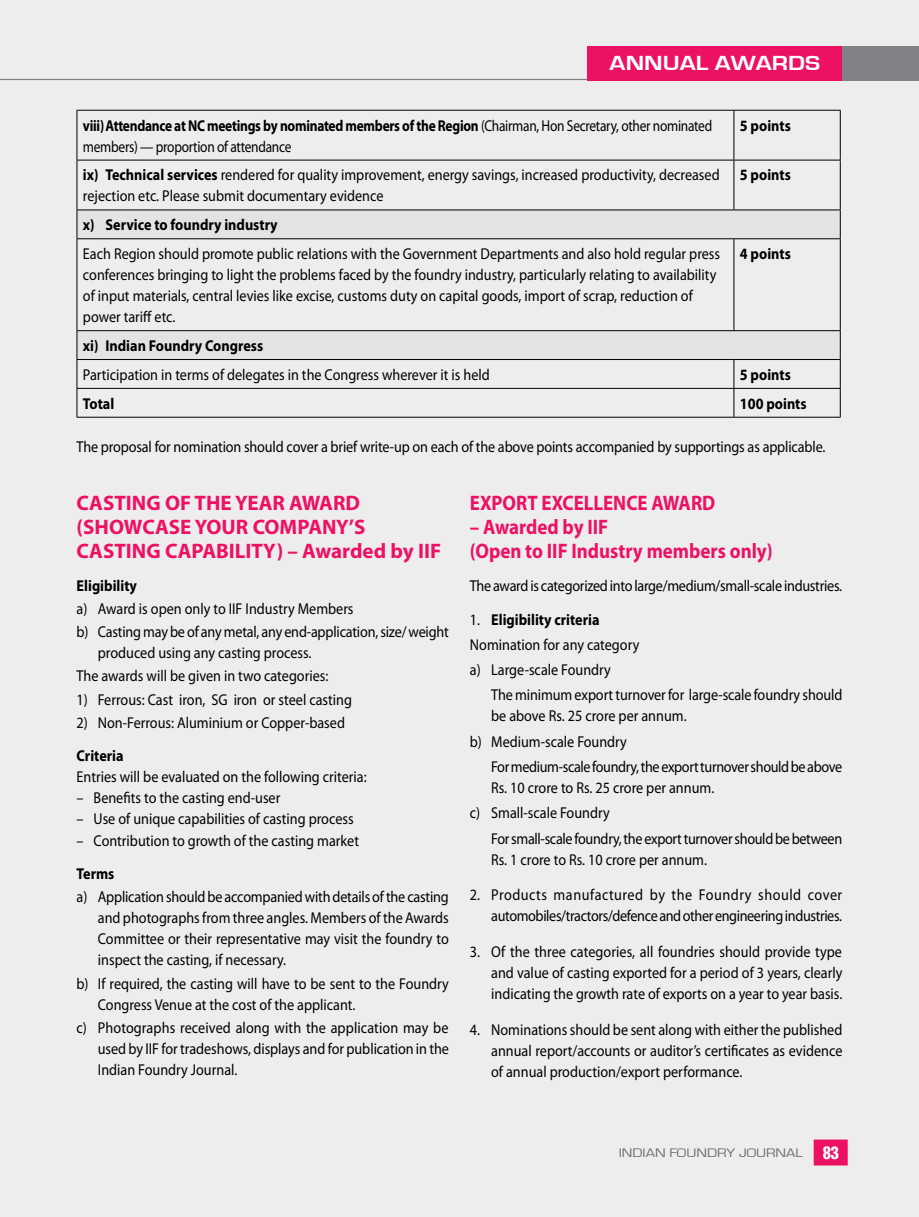
<style>
.page{position:relative;width:919px;height:1217px;background:#fff}
.page>*{position:absolute;margin:0;border:0;box-sizing:border-box;transform-origin:0 0}
.t1{font:700 21px/24px "Myriad Pro";color:#ed1164}
.t2{font:700 21px/24px "Myriad Pro";color:#ed1164;scale:.9 1}
.t3{font:700 21px "Eurostile";color:#fff;scale:1.2 1}
.t4{font:15.75px/21px "Myriad Pro";color:#000;scale:.9 1}
.t5{font:15.75px/25.2px "Myriad Pro";letter-spacing:-.025em;color:#000;scale:.9 1}
.t6{font:15.75px/21px "Myriad Pro";letter-spacing:-.02em;color:#000;scale:.9 1}
.t7{font:15.75px/21px "Myriad Pro";letter-spacing:-.02em;color:#000;scale:.85 1}
.t8{font:700 15.75px "Myriad Pro";color:#000;scale:.9 1}
.t9{font:12.75px "Eurostile";color:#6d6e71;scale:1.2 1}
.s1{font-weight:700}
.s2{font-family:"Helvetica";font-weight:900;font-stretch:condensed;font-size:16.5px;color:#fff}
</style>
<div class="page">
<div style="left:0;top:0;width:918px;height:1216px;background:#ededee"></div>
<div style="left:813px;top:1139px;width:34px;height:26px;background:#ed1164;border:2px solid #ed1164"></div>
<hr style="left:0;top:79px;width:842px;height:1px;background:#808285">
<div style="left:587px;top:46px;width:255px;height:34px;background:#ed1164"></div>
<div style="left:842px;top:46px;width:76px;height:34px;background:#808285"></div>
<svg style="left:78px;top:210px;width:761px;height:149px"></svg>
<hr style="left:77px;top:110px;width:656px;height:1px;background:#000">
<hr style="left:77px;top:111px;width:1px;height:49px;background:#000">
<hr style="left:733px;top:110px;width:107px;height:1px;background:#000">
<hr style="left:733px;top:111px;width:1px;height:49px;background:#000">
<hr style="left:839px;top:111px;width:1px;height:49px;background:#000">
<hr style="left:77px;top:160px;width:656px;height:1px;background:#000">
<hr style="left:77px;top:160px;width:1px;height:49px;background:#000">
<hr style="left:733px;top:160px;width:107px;height:1px;background:#000">
<hr style="left:733px;top:160px;width:1px;height:49px;background:#000">
<hr style="left:839px;top:160px;width:1px;height:49px;background:#000">
<hr style="left:77px;top:209px;width:656px;height:1px;background:#000">
<svg style="left:77px;top:210px;width:1px;height:28px"></svg>
<hr style="left:733px;top:209px;width:107px;height:1px;background:#000">
<svg style="left:839px;top:210px;width:1px;height:28px"></svg>
<hr style="left:77px;top:238px;width:656px;height:1px;background:#000">
<hr style="left:77px;top:239px;width:1px;height:91px;background:#000">
<hr style="left:733px;top:238px;width:107px;height:1px;background:#000">
<hr style="left:733px;top:239px;width:1px;height:91px;background:#000">
<hr style="left:839px;top:239px;width:1px;height:91px;background:#000">
<hr style="left:77px;top:330px;width:656px;height:1px;background:#000">
<hr style="left:733px;top:330px;width:107px;height:1px;background:#000">
<hr style="left:77px;top:359px;width:656px;height:1px;background:#000">
<hr style="left:733px;top:359px;width:107px;height:1px;background:#000">
<hr style="left:77px;top:388px;width:656px;height:1px;background:#000">
<svg style="left:77px;top:331px;width:1px;height:86px"></svg>
<hr style="left:733px;top:388px;width:107px;height:1px;background:#000">
<svg style="left:733px;top:360px;width:1px;height:57px"></svg>
<svg style="left:839px;top:331px;width:1px;height:86px"></svg>
<hr style="left:77px;top:417px;width:656px;height:1px;background:#000">
<hr style="left:733px;top:417px;width:107px;height:1px;background:#000">
<h1 class="t3" style="left:609px;top:52px;width:58px">ANNUAL</h1>
<h1 class="t3" style="left:714px;top:52px;width:49px">AWARD</h1>
<h1 class="t3" style="left:805px;top:52px;width:14px">S</h1>
<p class="t7" style="left:83px;top:114px;width:741px"><span class="s1">viii)Attendance at NC meetings by nominated members of the Region</span> (Chairman, Hon Secretary, other nominated members) — proportion of attendance</p>
<p class="t8" style="left:739px;top:115px;width:58px">5 points</p>
<p class="t4" style="left:83px;top:164px;width:709px"><span class="s1">ix) Technical services</span> rendered for quality improvement, energy savings, increased productivity, decreased rejection etc. Please submit documentary evidence</p>
<p class="t8" style="left:739px;top:165px;width:58px">5 points</p>
<p class="t8" style="left:83px;top:215px;width:218px">x) Service to foundry industry</p>
<p class="t4" style="left:83px;top:243px;width:709px">Each Region should promote public relations with the Government Departments and also hold regular press conferences bringing to light the problems faced by the foundry industry, particularly relating to availability of input materials, central levies like excise, customs duty on capital goods, import of scrap, reduction of power tariff etc.</p>
<p class="t8" style="left:739px;top:243px;width:58px">4 points</p>
<p class="t8" style="left:83px;top:335px;width:202px">xi) Indian Foundry Congress</p>
<p class="t4" style="left:83px;top:364px;width:453px">Participation in terms of delegates in the Congress wherever it is held</p>
<p class="t8" style="left:739px;top:364px;width:58px">5 points</p>
<p class="t8" style="left:83px;top:393px;width:36px">Total</p>
<p class="t8" style="left:739px;top:393px;width:76px">100 points</p>
<p class="t4" style="left:77px;top:435px;width:833px">The proposal for nomination should cover a brief write-up on each of the above points accompanied by supportings as applicable.</p>
<h1 class="t1" style="left:77px;top:490px;width:285px">CASTING OF THE YEAR AWARD (SHOWCASE YOUR</h1>
<h1 class="t1" style="left:77px;top:514px;width:366px;text-indent:176px">COMPANY’S<br>CASTING CAPABILITY) – Awarded by IIF</h1>
<p class="t8" style="left:77px;top:575px;width:69px">Eligibility</p>
<p class="t4" style="left:77px;top:597px;width:415px;line-height:23.1px">a) Award is open only to IIF Industry Members<br>b) Casting may be of any metal, any end-application, size/ weight</p>
<p class="t4" style="left:77px;top:641px;width:281px;line-height:23.1px;text-align:center">produced using any casting process.<br>The awards will be given in two categories:</p>
<p class="t4" style="left:77px;top:688px;width:307px">1) Ferrous: Cast iron, SG iron or steel casting</p>
<p class="t4" style="left:77px;top:711px;width:300px">2) Non-Ferrous: Aluminium or Copper-based</p>
<p class="t8" style="left:77px;top:745px;width:54px">Criteria</p>
<p class="t4" style="left:77px;top:766px;width:324px">Entries will be evaluated on the following criteria:</p>
<p class="t4" style="left:77px;top:787px;width:228px">– Benefits to the casting end-user</p>
<p class="t4" style="left:77px;top:808px;width:309px">– Use of unique capabilities of casting process</p>
<p class="t4" style="left:77px;top:829px;width:315px">– Contribution to growth of the casting market</p>
<p class="t8" style="left:77px;top:863px;width:44px">Terms</p>
<p class="t4" style="left:98px;top:886px;width:391px;text-align:justify;text-indent:-21px">a) Application should be accompanied with details of the casting and photographs from three angles. Members of the Awards Committee or their representative may visit the foundry to inspect the casting, if necessary.</p>
<p class="t4" style="left:98px;top:972px;width:391px;text-indent:-21px">b) If required, the casting will have to be sent to the Foundry<br>Congress Venue at the cost of the applicant.</p>
<p class="t4" style="left:98px;top:1016px;width:392px;text-align:justify;text-indent:-21px">c) Photographs received along with the application may be used by IIF for tradeshows, displays and for publication in the Indian Foundry Journal.</p>
<h1 class="t2" style="left:470px;top:490px;width:274px">EXPORT EXCELLENCE AWARD</h1>
<h1 class="t2" style="left:470px;top:514px;width:338px">– Awarded by IIF<br>(Open to IIF Industry members only)</h1>
<p class="t6" style="left:470px;top:574px;width:415px">The award is categorized into large/medium/small-scale industries.</p>
<p class="t4" style="left:470px;top:606px;width:190px;line-height:25.2px">1. <span class="s1">Eligibility criteria<br></span>Nomination for any category a) Large-scale Foundry</p>
<p class="t4" style="left:491px;top:684px;width:392px">The minimum export turnover for large-scale foundry should be above Rs. 25 crore per annum.</p>
<p class="t5" style="left:491px;top:728px;width:391px;text-indent:-21px">b) Medium-scale Foundry<br>For medium-scale foundry, the export turnover should be above</p>
<p class="t4" style="left:470px;top:774px;width:273px;line-height:25.2px;text-indent:21px">Rs. 10 crore to Rs. 25 crore per annum. c) Small-scale Foundry</p>
<p class="t6" style="left:491px;top:827px;width:391px">For small-scale foundry, the export turnover should be between<br>Rs. 1 crore to Rs. 10 crore per annum.</p>
<p class="t5" style="left:470px;top:884px;width:415px;line-height:21px;text-align:right">2. Products manufactured by the Foundry should cover automobiles/tractors/defence and other engineering industries.</p>
<p class="t4" style="left:491px;top:941px;width:392px;text-align:justify;text-indent:-21px">3. Of the three categories, all foundries should provide type and value of casting exported for a period of 3 years, clearly indicating the growth rate of exports on a year to year basis.</p>
<p class="t4" style="left:491px;top:1018px;width:392px;text-align:justify;text-indent:-21px">4. Nominations should be sent along with either the published annual report/accounts or auditor’s certificates as evidence of annual production/export performance.</p>
<p class="t9" style="left:618px;top:1145px;width:185px">INDIAN FOUNDRY JOURNAL <span class="s2">83</span></p>
</div>
